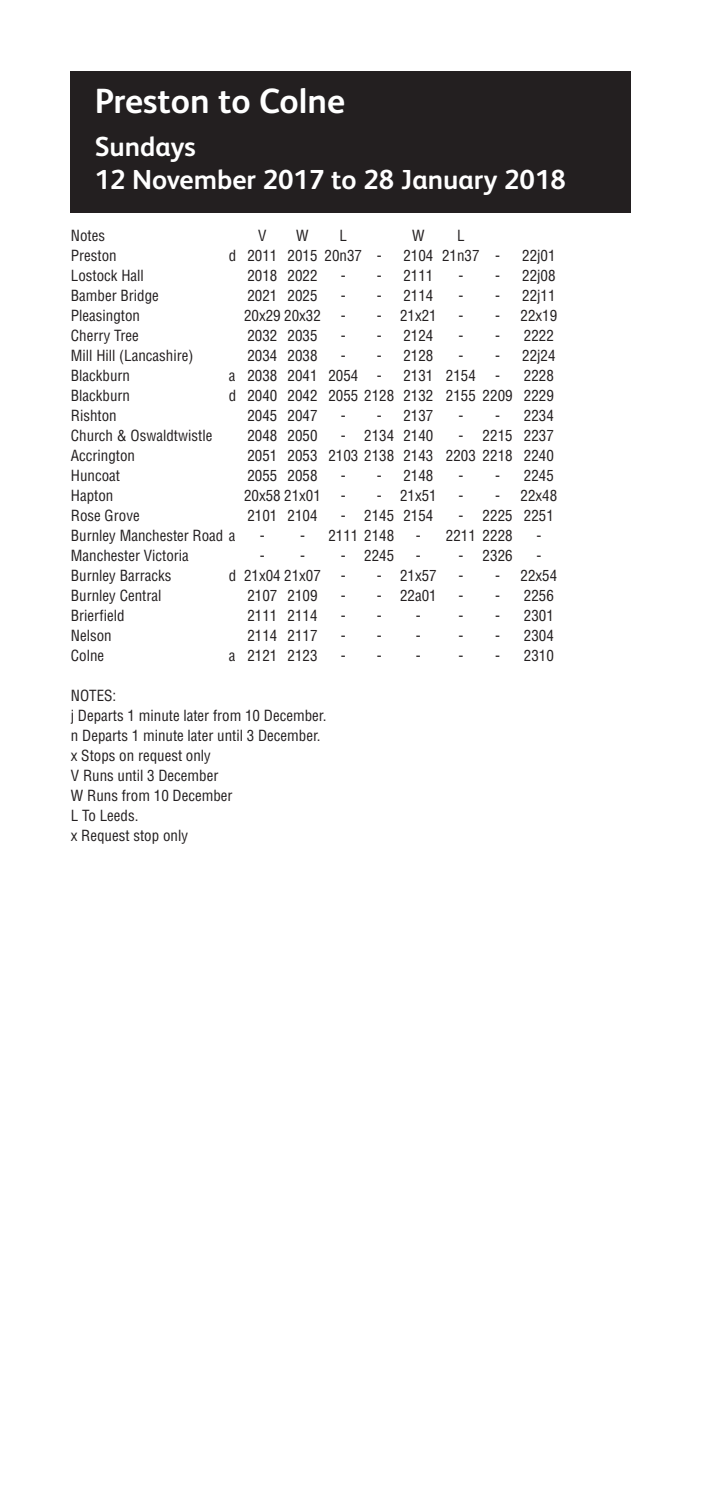
<style>
.page{position:relative;width:702px;height:1489px;background:#fff}
.page>*{position:absolute;margin:0;border:0;box-sizing:border-box;transform-origin:0 0}
.t1{font:700 35px "Network Rail Sans";color:#fff}
.t2{font:700 27.5px/33px "Network Rail Sans";color:#fff}
.t3{font:condensed 15px/20px "Helvetica";color:#231f20}
</style>
<div class="page">
<div style="left:71px;top:71px;width:560px;height:142px;background:#231f20"></div>
<h1 class="t1" style="left:95px;top:89px;width:252px">Preston to Colne</h1>
<h2 class="t2" style="left:95px;top:133px;width:472px">Sundays<br>12 November 2017 to 28 January 2018</h2>
<p class="t3" style="left:71px;top:226px;width:36px">Notes</p>
<p class="t3" style="left:258px;top:226px;width:10px">V</p>
<p class="t3" style="left:296px;top:226px;width:14px">W</p>
<p class="t3" style="left:339px;top:226px;width:9px">L</p>
<p class="t3" style="left:412px;top:226px;width:14px">W</p>
<p class="t3" style="left:457px;top:226px;width:9px">L</p>
<p class="t3" style="left:71px;top:246px;width:47px">Preston</p>
<p class="t3" style="left:229px;top:246px;width:154px">d 2011 2015 20n37 -</p>
<p class="t3" style="left:403px;top:246px;width:98px">2104 21n37 -</p>
<p class="t3" style="left:522px;top:246px;width:35px">22j01</p>
<p class="t3" style="left:71px;top:266px;width:74px">Lostock Hall</p>
<p class="t3" style="left:247px;top:266px;width:72px">2018 2022</p>
<p class="t3" style="left:341px;top:266px;width:42px">- -</p>
<p class="t3" style="left:403px;top:266px;width:31px">2111</p>
<p class="t3" style="left:458px;top:266px;width:43px">- -</p>
<p class="t3" style="left:522px;top:266px;width:35px">22j08</p>
<p class="t3" style="left:71px;top:286px;width:89px">Bamber Bridge</p>
<p class="t3" style="left:247px;top:286px;width:72px">2021 2025</p>
<p class="t3" style="left:341px;top:286px;width:42px">- -</p>
<p class="t3" style="left:403px;top:286px;width:31px">2114</p>
<p class="t3" style="left:458px;top:286px;width:43px">- -</p>
<p class="t3" style="left:522px;top:286px;width:35px">22j11</p>
<p class="t3" style="left:71px;top:306px;width:71px">Pleasington</p>
<p class="t3" style="left:244px;top:306px;width:78px">20x29 20x32</p>
<p class="t3" style="left:341px;top:306px;width:97px">- - 21x21</p>
<p class="t3" style="left:458px;top:306px;width:43px">- -</p>
<p class="t3" style="left:520px;top:306px;width:38px">22x19</p>
<p class="t3" style="left:71px;top:326px;width:69px">Cherry Tree</p>
<p class="t3" style="left:247px;top:326px;width:72px">2032 2035</p>
<p class="t3" style="left:341px;top:326px;width:42px">- -</p>
<p class="t3" style="left:403px;top:326px;width:31px">2124</p>
<p class="t3" style="left:458px;top:326px;width:43px">- -</p>
<p class="t3" style="left:524px;top:326px;width:31px">2222</p>
<p class="t3" style="left:71px;top:346px;width:124px">Mill Hill (Lancashire)</p>
<p class="t3" style="left:247px;top:346px;width:72px">2034 2038</p>
<p class="t3" style="left:341px;top:346px;width:42px">- -</p>
<p class="t3" style="left:403px;top:346px;width:31px">2128</p>
<p class="t3" style="left:458px;top:346px;width:43px">- -</p>
<p class="t3" style="left:522px;top:346px;width:35px">22j24</p>
<p class="t3" style="left:71px;top:366px;width:61px">Blackburn</p>
<p class="t3" style="left:229px;top:366px;width:154px">a 2038 2041 2054 -</p>
<p class="t3" style="left:403px;top:366px;width:74px">2131 2154</p>
<p class="t3" style="left:495px;top:366px;width:60px">- 2228</p>
<p class="t3" style="left:71px;top:386px;width:61px">Blackburn</p>
<p class="t3" style="left:229px;top:386px;width:326px">d 2040 2042 2055 2128 2132 2155 2209 2229</p>
<p class="t3" style="left:71px;top:406px;width:47px">Rishton</p>
<p class="t3" style="left:247px;top:406px;width:72px">2045 2047</p>
<p class="t3" style="left:341px;top:406px;width:42px">- -</p>
<p class="t3" style="left:403px;top:406px;width:31px">2137</p>
<p class="t3" style="left:458px;top:406px;width:43px">- -</p>
<p class="t3" style="left:524px;top:406px;width:31px">2234</p>
<p class="t3" style="left:71px;top:426px;width:143px">Church &amp; Oswaldtwistle</p>
<p class="t3" style="left:247px;top:426px;width:72px">2048 2050</p>
<p class="t3" style="left:341px;top:426px;width:94px">- 2134 2140</p>
<p class="t3" style="left:458px;top:426px;width:97px">- 2215 2237</p>
<p class="t3" style="left:71px;top:446px;width:66px">Accrington</p>
<p class="t3" style="left:247px;top:446px;width:308px">2051 2053 2103 2138 2143 2203 2218 2240</p>
<p class="t3" style="left:71px;top:466px;width:51px">Huncoat</p>
<p class="t3" style="left:247px;top:466px;width:72px">2055 2058</p>
<p class="t3" style="left:341px;top:466px;width:42px">- -</p>
<p class="t3" style="left:403px;top:466px;width:31px">2148</p>
<p class="t3" style="left:458px;top:466px;width:43px">- -</p>
<p class="t3" style="left:524px;top:466px;width:31px">2245</p>
<p class="t3" style="left:71px;top:486px;width:44px">Hapton</p>
<p class="t3" style="left:244px;top:486px;width:78px">20x58 21x01</p>
<p class="t3" style="left:341px;top:486px;width:97px">- - 21x51</p>
<p class="t3" style="left:458px;top:486px;width:43px">- -</p>
<p class="t3" style="left:520px;top:486px;width:38px">22x48</p>
<p class="t3" style="left:71px;top:506px;width:70px">Rose Grove</p>
<p class="t3" style="left:247px;top:506px;width:72px">2101 2104</p>
<p class="t3" style="left:341px;top:506px;width:94px">- 2145 2154</p>
<p class="t3" style="left:458px;top:506px;width:97px">- 2225 2251</p>
<p class="t3" style="left:71px;top:526px;width:166px">Burnley Manchester Road a</p>
<p class="t3" style="left:260px;top:526px;width:47px">- -</p>
<p class="t3" style="left:328px;top:526px;width:67px">2111 2148</p>
<p class="t3" style="left:416px;top:526px;width:98px">- 2211 2228</p>
<p class="t3" style="left:536px;top:526px;width:6px">-</p>
<p class="t3" style="left:71px;top:546px;width:119px">Manchester Victoria</p>
<p class="t3" style="left:260px;top:546px;width:47px">- -</p>
<p class="t3" style="left:341px;top:546px;width:55px">- 2245</p>
<p class="t3" style="left:416px;top:546px;width:6px">-</p>
<p class="t3" style="left:458px;top:546px;width:56px">- 2326</p>
<p class="t3" style="left:536px;top:546px;width:6px">-</p>
<p class="t3" style="left:71px;top:566px;width:102px">Burnley Barracks</p>
<p class="t3" style="left:229px;top:566px;width:93px">d 21x04 21x07</p>
<p class="t3" style="left:341px;top:566px;width:97px">- - 21x57</p>
<p class="t3" style="left:458px;top:566px;width:43px">- -</p>
<p class="t3" style="left:520px;top:566px;width:38px">22x54</p>
<p class="t3" style="left:71px;top:586px;width:92px">Burnley Central</p>
<p class="t3" style="left:247px;top:586px;width:72px">2107 2109</p>
<p class="t3" style="left:341px;top:586px;width:97px">- - 22a01</p>
<p class="t3" style="left:458px;top:586px;width:43px">- -</p>
<p class="t3" style="left:524px;top:586px;width:31px">2256</p>
<p class="t3" style="left:71px;top:606px;width:55px">Brierfield</p>
<p class="t3" style="left:247px;top:606px;width:72px">2111 2114</p>
<p class="t3" style="left:341px;top:606px;width:42px">- -</p>
<p class="t3" style="left:416px;top:606px;width:6px">-</p>
<p class="t3" style="left:458px;top:606px;width:43px">- -</p>
<p class="t3" style="left:524px;top:606px;width:31px">2301</p>
<p class="t3" style="left:71px;top:626px;width:42px">Nelson</p>
<p class="t3" style="left:247px;top:626px;width:72px">2114 2117</p>
<p class="t3" style="left:341px;top:626px;width:42px">- -</p>
<p class="t3" style="left:416px;top:626px;width:6px">-</p>
<p class="t3" style="left:458px;top:626px;width:43px">- -</p>
<p class="t3" style="left:524px;top:626px;width:31px">2304</p>
<p class="t3" style="left:71px;top:646px;width:35px">Colne</p>
<p class="t3" style="left:229px;top:646px;width:90px">a 2121 2123</p>
<p class="t3" style="left:341px;top:646px;width:42px">- -</p>
<p class="t3" style="left:416px;top:646px;width:6px">-</p>
<p class="t3" style="left:458px;top:646px;width:43px">- -</p>
<p class="t3" style="left:524px;top:646px;width:31px">2310</p>
<p class="t3" style="left:71px;top:686px;width:257px">NOTES:<br>j Departs 1 minute later from 10 December. n Departs 1 minute later until 3 December. x Stops on request only<br>V Runs until 3 December<br>W Runs from 10 December<br>L To Leeds.<br>x Request stop only</p>
</div>
